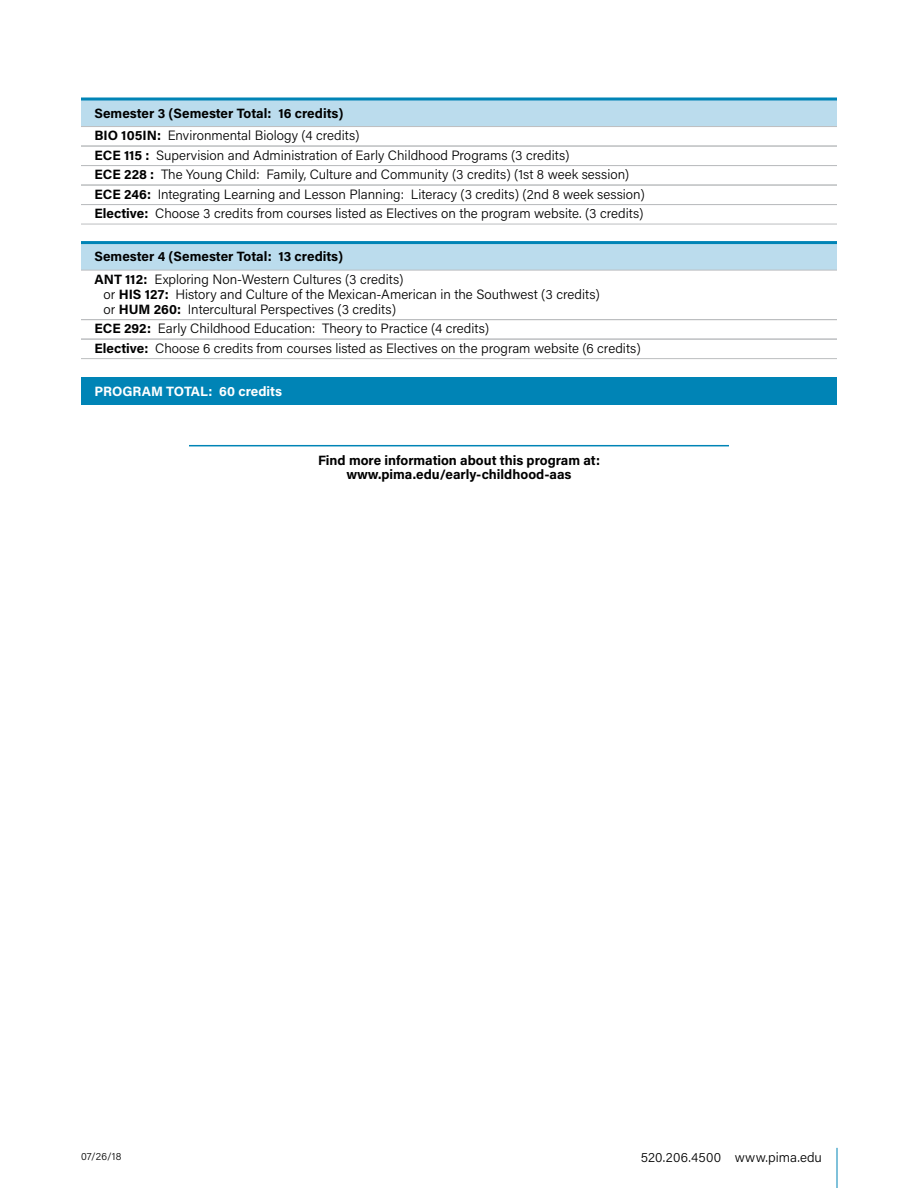
<style>
.page{position:relative;width:918px;height:1188px;background:#fff}
.page>*{position:absolute;margin:0;border:0;box-sizing:border-box;transform-origin:0 0}
.P_semester{font:300 13.5px "Acumin Pro";color:#000}
.P_semester__or{font:300 13.5px/15px "Acumin Pro";color:#000}
.P_more_info_web{font:700 13.5px/14.5px "Acumin Pro";color:#000;text-align:center}
.H_semester{font:700 13.5px "Acumin Pro";color:#000}
.H_Page_Phone_Web{font:300 13.5px "Acumin Pro";letter-spacing:.01em;color:#000}
.H_program_total{font:700 13.5px "Acumin Pro";color:#fff}
.t1{font:300 10.5px "Acumin Pro";color:#000}
.s1{font-weight:700}
</style>
<div class="page">
<hr style="left:837px;top:1148px;width:1px;height:40px;background:#0084b6">
<div style="left:81px;top:99px;width:756px;height:27px;background:#bbdced"></div>
<hr style="left:81px;top:98px;width:756px;height:2px;background:#0084b6">
<hr style="left:81px;top:126px;width:756px;height:1px;background:#bcbec0">
<hr style="left:81px;top:146px;width:756px;height:1px;background:#bcbec0">
<hr style="left:81px;top:165px;width:756px;height:1px;background:#bcbec0">
<hr style="left:81px;top:185px;width:756px;height:1px;background:#bcbec0">
<hr style="left:81px;top:204px;width:756px;height:1px;background:#bcbec0">
<hr style="left:81px;top:224px;width:756px;height:1px;background:#bcbec0">
<div style="left:81px;top:242px;width:756px;height:28px;background:#bbdced"></div>
<hr style="left:81px;top:241px;width:756px;height:3px;background:#0084b6">
<hr style="left:81px;top:270px;width:756px;height:1px;background:#bcbec0">
<hr style="left:81px;top:319px;width:756px;height:1px;background:#bcbec0">
<hr style="left:81px;top:339px;width:756px;height:1px;background:#bcbec0">
<hr style="left:81px;top:358px;width:756px;height:1px;background:#bcbec0">
<div style="left:81px;top:377px;width:756px;height:27px;background:#0084b6"></div>
<hr style="left:189px;top:445px;width:540px;height:1px;background:#0084b6">
<p class="H_semester" style="left:94px;top:104px;width:251px">Semester 3 (Semester Total: 16 credits)</p>
<p class="P_semester" style="left:94px;top:126px;width:267px"><span class="s1">BIO 105IN:</span> Environmental Biology (4 credits)</p>
<p class="P_semester" style="left:94px;top:146px;width:477px"><span class="s1">ECE 115 :</span> Supervision and Administration of Early Childhood Programs (3 credits)</p>
<p class="P_semester" style="left:94px;top:165px;width:536px"><span class="s1">ECE 228 :</span> The Young Child: Family, Culture and Community (3 credits) (1st 8 week session)</p>
<p class="P_semester" style="left:94px;top:185px;width:552px"><span class="s1">ECE 246:</span> Integrating Learning and Lesson Planning: Literacy (3 credits) (2nd 8 week session)</p>
<p class="P_semester" style="left:94px;top:204px;width:551px"><span class="s1">Elective:</span> Choose 3 credits from courses listed as Electives on the program website. (3 credits)</p>
<p class="H_semester" style="left:94px;top:247px;width:250px">Semester 4 (Semester Total: 13 credits)</p>
<p class="P_semester__or" style="left:103px;top:271px;width:498px;text-indent:-9px"><span class="s1">ANT 112:</span> Exploring Non-Western Cultures (3 credits)<br>or <span class="s1">HIS 127:</span> History and Culture of the Mexican-American in the Southwest (3 credits) or <span class="s1">HUM 260:</span> Intercultural Perspectives (3 credits)</p>
<p class="P_semester" style="left:94px;top:319px;width:396px"><span class="s1">ECE 292:</span> Early Childhood Education: Theory to Practice (4 credits)</p>
<p class="P_semester" style="left:94px;top:339px;width:548px"><span class="s1">Elective:</span> Choose 6 credits from courses listed as Electives on the program website (6 credits)</p>
<p class="H_program_total" style="left:94px;top:382px;width:189px">PROGRAM TOTAL: 60 credits</p>
<p class="P_more_info_web" style="left:318px;top:452px;width:283px">Find more information about this program at: www.pima.edu/early-childhood-aas</p>
<p class="t1" style="left:81px;top:1149px;width:42px">07/26/18</p>
<p class="H_Page_Phone_Web" style="left:641px;top:1148px;width:183px">520.206.4500 www.pima.edu</p>
</div>
